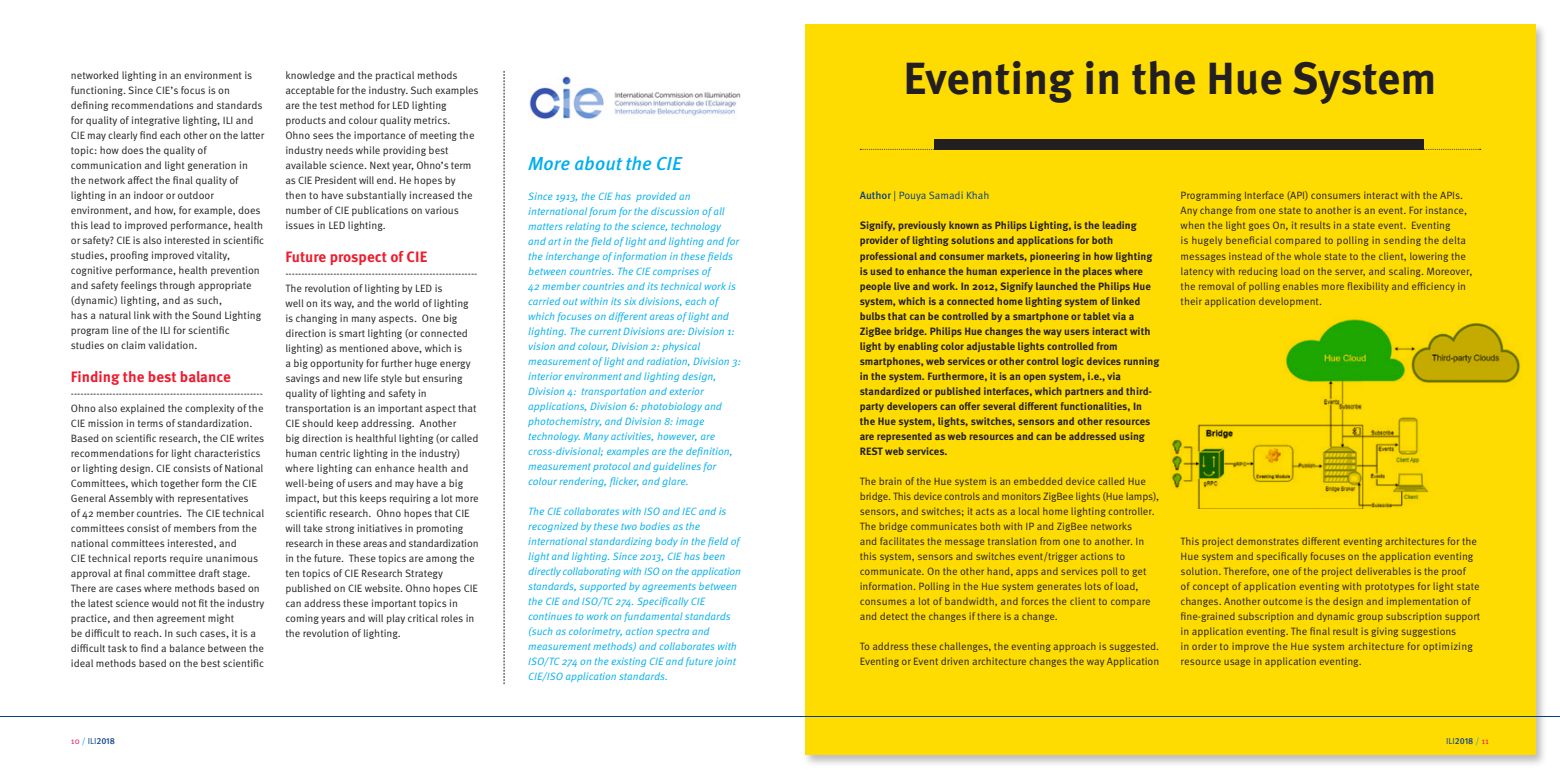
<style>
.page{position:relative;width:1560px;height:780px;background:#fff}
.page>*{position:absolute;margin:0;border:0;box-sizing:border-box;transform-origin:0 0}
.Kop{font:700 45px "Meta OT";color:#231f20}
.Body{font:italic 500 18.75px "Meta OT";color:#00aeef}
.Tussenkopje{font:700 15px "Meta OT";color:#ee1b2d}
.Body-2{font:10.62px/15px "Meta OT";color:#231f20}
.Body-3{font:italic 10.62px/15px "Meta OT";color:#00aeef}
.Body-4{font:700 10.62px/15px "Meta OT";color:#231f20}
.Body-5{font:10.62px "Meta OT";letter-spacing:-.005em;color:#083e89}
.t1{font:500 8.75px "Meta OT";color:#083e89}
.s1{font-weight:500}
.s2{font-weight:400;color:#ee1059}
.s3{font-weight:400;color:#00aeef}
.s4{font-weight:400}
</style>
<div class="page">
<div style="left:802px;top:22px;width:745px;height:746px;background:#231f20;opacity:.3"></div>
<div style="left:804px;top:25px;width:730px;height:730px;background:#ffdc01"></div>
<div style="left:934px;top:139px;width:489px;height:11px;background:#231f20"></div>
<svg style="left:860px;top:149px;width:620px;height:1px"></svg>
<hr style="left:0;top:716px;width:1559px;height:1px;background:#083e89">
<img style="left:529px;top:76px;width:212px;height:43px">
<div style="left:1169px;top:315px;width:360px;height:198px;background:linear-gradient(to right,#ffdc01,#ffdc01)"></div>
<img style="left:1169px;top:316px;width:360px;height:192px">
<svg style="left:503px;top:71px;width:1px;height:613px"></svg>
<p class="Body-2" style="left:71px;top:68px;width:193px">networked lighting in an environment is functioning. Since CIE’s focus is on defining recommendations and standards</p>
<p class="Kop" style="left:903px;top:50px;width:534px">Eventing in the Hue System</p>
<p class="Body-2" style="left:71px;top:113px;width:195px">for quality of integrative lighting, ILI and CIE may clearly find each other on the latter topic: how does the quality of communication and light generation in the network affect the final quality of lighting in an indoor or outdoor environment, and how, for example, does this lead to improved performance, health or safety? CIE is also interested in scientific studies, proofing improved vitality, cognitive performance, health prevention and safety feelings through appropriate (dynamic) lighting, and as such,<br>has a natural link with the Sound Lighting program line of the ILI for scientific studies on claim validation.</p>
<p class="Tussenkopje" style="left:71px;top:367px;width:161px">Finding the best balance</p>
<p class="Body-2" style="left:71px;top:385px;width:193px">------------------------------------------------------------</p>
<p class="Body-2" style="left:71px;top:400px;width:195px">Ohno also explained the complexity of the CIE mission in terms of standardization.<br>Based on scientific research, the CIE writes recommendations for light characteristics or lighting design. CIE consists of National Committees, which together form the CIE General Assembly with representatives<br>of 42 member countries. The CIE technical committees consist of members from the national committees interested, and<br>CIE technical reports require unanimous approval at final committee draft stage.<br>There are cases where methods based on the latest science would not fit the industry practice, and then agreement might<br>be difficult to reach. In such cases, it is a difficult task to find a balance between the ideal methods based on the best scientific</p>
<p class="Body-2" style="left:285px;top:68px;width:195px">knowledge and the practical methods acceptable for the industry. Such examples are the test method for LED lighting products and colour quality metrics.<br>Ohno sees the importance of meeting the industry needs while providing best available science. Next year, Ohno’s term as CIE President will end. He hopes by then to have substantially increased the number of CIE publications on various issues in LED lighting.</p>
<p class="Tussenkopje" style="left:285px;top:247px;width:143px">Future prospect of CIE</p>
<p class="Body-2" style="left:285px;top:265px;width:193px">------------------------------------------------------------</p>
<p class="Body-2" style="left:285px;top:280px;width:195px">The revolution of lighting by LED is<br>well on its way, and the world of lighting is changing in many aspects. One big direction is smart lighting (or connected lighting) as mentioned above, which is<br>a big opportunity for further huge energy savings and new life style but ensuring quality of lighting and safety in transportation is an important aspect that CIE should keep addressing. Another<br>big direction is healthful lighting (or called human centric lighting in the industry) where lighting can enhance health and well-being of users and may have a big impact, but this keeps requiring a lot more scientific research. Ohno hopes that CIE will take strong initiatives in promoting research in these areas and standardization in the future. These topics are among the ten topics of CIE Research Strategy published on CIE website. Ohno hopes CIE can address these important topics in coming years and will play critical roles in the revolution of lighting.</p>
<p class="Body" style="left:528px;top:152px;width:155px">More about the CIE</p>
<p class="Body-3" style="left:528px;top:189px;width:214px">Since 1913, the CIE has provided an international forum for the discussion of all matters relating to the science, technology and art in the field of light and lighting and for the interchange of information in these fields between countries. The CIE comprises of<br>42 member countries and its technical work is carried out within its six divisions, each of which focuses on different areas of light and lighting. The current Divisions are: Division 1: vision and colour, Division 2: physical measurement of light and radiation, Division 3: interior environment and lighting design, Division 4: transportation and exterior applications, Division 6: photobiology and photochemistry, and Division 8: image technology. Many activities, however, are cross-divisional; examples are the definition, measurement protocol and guidelines for colour rendering, flicker, and glare.</p>
<p class="Body-3" style="left:528px;top:504px;width:214px">The CIE collaborates with ISO and IEC and is recognized by these two bodies as the international standardizing body in the field of light and lighting. Since 2013, CIE has been directly collaborating with ISO on the application standards, supported by agreements between the CIE and ISO/TC 274. Specifically CIE continues to work on fundamental standards (such as colorimetry, action spectra and measurement methods) and collaborates with ISO/TC 274 on the existing CIE and future joint CIE/ISO application standards.</p>
<p class="Body-2" style="left:1180px;top:188px;width:293px">Programming Interface (API) consumers interact with the APIs.<br>Any change from one state to another is an event. For instance, when the light goes On, it results in a state event. Eventing<br>is hugely beneficial compared to polling in sending the delta messages instead of the whole state to the client, lowering the latency with reducing load on the server, and scaling. Moreover, the removal of polling enables more flexibility and efficiency in their application development.</p>
<p class="Body-5" style="left:859px;top:189px;width:131px"><span class="s1">Author</span> | Pouya Samadi Khah</p>
<p class="Body-4" style="left:859px;top:218px;width:301px">Signify, previously known as Philips Lighting, is the leading provider of lighting solutions and applications for both professional and consumer markets, pioneering in how lighting is used to enhance the human experience in the places where people live and work. In 2012, Signify launched the Philips Hue system, which is a connected home lighting system of linked bulbs that can be controlled by a smartphone or tablet via a ZigBee bridge. Philips Hue changes the way users interact with light by enabling color adjustable lights controlled from smartphones, web services or other control logic devices running in the system. Furthermore, it is an open system, i.e., via standardized or published interfaces, which partners and third&shy;party developers can offer several different functionalities, In the Hue system, lights, switches, sensors and other resources are represented as web resources and can be addressed using REST web services.</p>
<p class="Body-2" style="left:859px;top:473px;width:301px">The brain of the Hue system is an embedded device called Hue bridge. This device controls and monitors ZigBee lights (Hue lamps), sensors, and switches; it acts as a local home lighting controller.<br>The bridge communicates both with IP and ZigBee networks<br>and facilitates the message translation from one to another. In this system, sensors and switches event/trigger actions to communicate. On the other hand, apps and services poll to get information. Polling in the Hue system generates lots of load, consumes a lot of bandwidth, and forces the client to compare and detect the changes if there is a change.</p>
<p class="Body-2" style="left:859px;top:638px;width:301px">To address these challenges, the eventing approach is suggested.<br>Eventing or Event driven architecture changes the way Application</p>
<p class="Body-2" style="left:1180px;top:533px;width:301px">This project demonstrates different eventing architectures for the Hue system and specifically focuses on the application eventing solution. Therefore, one of the project deliverables is the proof<br>of concept of application eventing with prototypes for light state changes. Another outcome is the design and implementation of fine-grained subscription and dynamic group subscription support in application eventing. The final result is giving suggestions<br>in order to improve the Hue system architecture for optimizing resource usage in application eventing.</p>
<p class="t1" style="left:71px;top:735px;width:46px"><span class="s2">10</span> <span class="s3">/</span> <span class="s4">ILI</span>2018</p>
<p class="t1" style="left:1445px;top:735px;width:44px"><span class="s4">ILI</span>2018 <span class="s3">/</span> <span class="s2">11</span></p>
</div>
